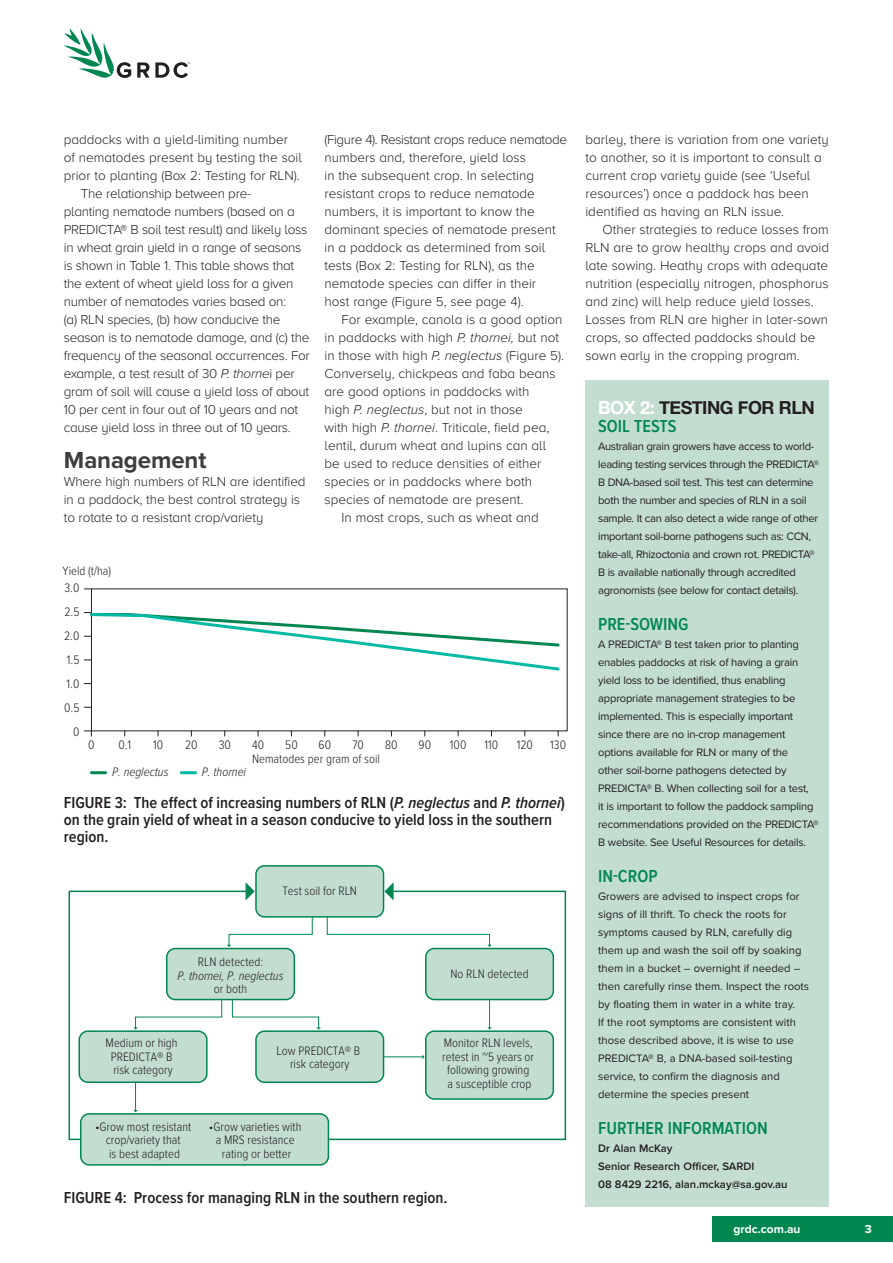
<style>
.page{position:relative;width:893px;height:1263px;background:#fff}
.page>*{position:absolute;margin:0;border:0;box-sizing:border-box;transform-origin:0 0}
._002_Precede{font:700 24px "Proxima Nova";letter-spacing:-.005em;color:#3e3e3f}
._004_B_O_Head{font:600 18px "Proxima Nova Cond";color:#008751}
._004_B_O_Heading{font:700 18px "Helvetica Neue";letter-spacing:-.03em;color:#231f20}
._011_Table_head{font:600 16.5px/17px "Proxima Nova Cond";color:#231f20}
._003_Body{font:300 13.5px/18px "Proxima Nova A";color:#231f20}
._003_Body_fullout{font:300 13.5px/18px "Proxima Nova A";color:#231f20}
._003_Body-2{font:300 13.5px/18px "Proxima Nova A";letter-spacing:-.02em;color:#231f20}
.t1{font:300 12.75px/13.5px "Proxima Nova Cond";color:#231f20;text-align:center}
.t2{font:italic 300 12.75px/13.5px "Proxima Nova Cond";color:#231f20;text-align:center}
.t3{font:700 12px "Proxima Nova";color:#fff}
._004_B_O_Body_fullou{font:11.25px/18px "Proxima Nova";letter-spacing:-.02em;color:#231f20}
._004_B_O_Body_fullou-2{font:11.25px/18px "Proxima Nova";color:#231f20}
._004_B_O_Body_fullou-3{font:600 11.25px "Proxima Nova";color:#231f20}
.s1{font-style:italic}
.s2{font-style:normal}
.s3{color:#fff}
</style>
<div class="page">
<div style="left:712px;top:1216px;width:181px;height:26px;background:#008751"></div>
<svg style="left:64px;top:28px;width:67px;height:50px"></svg>
<svg style="left:137px;top:62px;width:53px;height:16px"></svg>
<div style="left:585px;top:380px;width:244px;height:826px;background:#c3ded0"></div>
<svg style="left:84px;top:731px;width:8px;height:5px"></svg>
<svg style="left:91px;top:588px;width:476px;height:143px"></svg>
<hr style="left:91px;top:771px;width:15px;height:3px;background:#008751">
<hr style="left:181px;top:771px;width:14px;height:3px;background:#03b8a4">
<svg style="left:84px;top:611px;width:477px;height:61px"></svg>
<div style="left:256px;top:866px;width:128px;height:51px;background:#c3ded0;border-radius:9px"></div>
<div style="left:255px;top:865px;width:129px;height:53px;border:2px solid #008751;border-radius:9px"></div>
<div style="left:167px;top:948px;width:127px;height:51px;background:#c3ded0;border-radius:9px"></div>
<div style="left:166px;top:948px;width:129px;height:52px;border:2px solid #008751;border-radius:9px"></div>
<div style="left:256px;top:1031px;width:128px;height:51px;background:#c3ded0;border-radius:9px"></div>
<div style="left:255px;top:1030px;width:129px;height:53px;border:2px solid #008751;border-radius:9px"></div>
<div style="left:81px;top:1114px;width:247px;height:51px;background:#c3ded0;border-radius:9px"></div>
<div style="left:80px;top:1113px;width:249px;height:53px;border:2px solid #008751;border-radius:9px"></div>
<svg style="left:248px;top:916px;width:65px;height:19px"></svg>
<svg style="left:248px;top:999px;width:73px;height:31px"></svg>
<svg style="left:327px;top:890px;width:240px;height:251px"></svg>
<svg style="left:384px;top:882px;width:10px;height:18px"></svg>
<svg style="left:68px;top:890px;width:180px;height:251px"></svg>
<svg style="left:246px;top:882px;width:9px;height:18px"></svg>
<svg style="left:133px;top:1082px;width:5px;height:30px"></svg>
<hr style="left:384px;top:1056px;width:39px;height:1px;background:#008751">
<svg style="left:422px;top:1054px;width:3px;height:5px"></svg>
<p class="_003_Body_fullout" style="left:64px;top:130px;width:240px">paddocks with a yield-limiting number of nematodes present by testing the soil prior to planting (Box 2: Testing for RLN).</p>
<p class="_003_Body-2" style="left:64px;top:184px;width:248px;text-indent:17px">The relationship between pre-<br>planting nematode numbers (based on a PREDICTA® B soil test result) and likely loss in wheat grain yield in a range of seasons is shown in Table 1. This table shows that the extent of wheat yield loss for a given number of nematodes varies based on:<br>(a) RLN species, (b) how conducive the season is to nematode damage, and (c) the frequency of the seasonal occurrences. For example, a test result of 30 <span class="s1">P. thorne</span>i per gram of soil will cause a yield loss of about 10 per cent in four out of 10 years and not cause yield loss in three out of 10 years.</p>
<p class="_002_Precede" style="left:64px;top:442px;width:144px">Management</p>
<p class="_003_Body_fullout" style="left:64px;top:472px;width:243px">Where high numbers of RLN are identified in a paddock, the best control strategy is to rotate to a resistant crop/variety</p>
<p class="_003_Body_fullout" style="left:325px;top:130px;width:244px">(Figure 4). Resistant crops reduce nematode numbers and, therefore, yield loss<br>in the subsequent crop. In selecting resistant crops to reduce nematode numbers, it is important to know the dominant species of nematode present in a paddock as determined from soil tests (Box 2: Testing for RLN), as the nematode species can differ in their<br>host range (Figure 5, see page 4).</p>
<p class="_003_Body" style="left:325px;top:310px;width:241px;text-indent:17px">For example, canola is a good option in paddocks with high <span class="s1">P. thornei,</span> but not in those with high <span class="s1">P. neglectus</span> (Figure 5).<br>Conversely, chickpeas and faba beans are good options in paddocks with<br>high <span class="s1">P. neglectus</span>, but not in those<br>with high <span class="s1">P. thornei</span>. Triticale, field pea, lentil, durum wheat and lupins can all be used to reduce densities of either species or in paddocks where both species of nematode are present.</p>
<p class="_003_Body" style="left:342px;top:508px;width:199px">In most crops, such as wheat and</p>
<p class="t1" style="left:63px;top:563px;width:50px">Yield (t/ha)</p>
<p class="t1" style="left:64px;top:575px;width:17px;line-height:24px;text-align:right">3.0<br>2.5<br>2.0<br>1.5<br>1.0<br>0.5<br>0</p>
<p class="t1" style="left:118px;top:738px;width:14px">0.1</p>
<p class="t1" style="left:219px;top:738px;width:14px">30</p>
<p class="t1" style="left:252px;top:738px;width:13px">40</p>
<p class="t1" style="left:285px;top:738px;width:14px">50</p>
<p class="t1" style="left:319px;top:738px;width:14px">60</p>
<p class="t1" style="left:352px;top:738px;width:13px">70</p>
<p class="t1" style="left:385px;top:738px;width:14px">80</p>
<p class="t1" style="left:419px;top:738px;width:14px">90</p>
<p class="t1" style="left:450px;top:738px;width:18px">100</p>
<p class="t1" style="left:485px;top:738px;width:15px">110</p>
<p class="t1" style="left:517px;top:738px;width:18px">120</p>
<p class="t1" style="left:550px;top:738px;width:17px">130</p>
<p class="t1" style="left:252px;top:751px;width:129px">Nematodes per gram of soil</p>
<p class="t2" style="left:112px;top:765px;width:58px">P. neglectus</p>
<p class="t2" style="left:202px;top:765px;width:46px">P. thornei</p>
<p class="t1" style="left:88px;top:738px;width:8px">0</p>
<p class="t1" style="left:153px;top:738px;width:12px">10</p>
<p class="t1" style="left:185px;top:738px;width:14px">20</p>
<p class="_011_Table_head" style="left:64px;top:794px;width:503px">FIGURE 3: The effect of increasing numbers of RLN (<span class="s1">P. neglectus</span> and <span class="s1">P. thornei</span>) on the grain yield of wheat in a season conducive to yield loss in the southern region.</p>
<p class="t1" style="left:282px;top:884px;width:76px">Test soil for RLN</p>
<p class="t2" style="left:178px;top:954px;width:107px"><span class="s2">RLN detected:<br></span>P. thornei, P. neglectus <span class="s2">or both</span></p>
<p class="t1" style="left:450px;top:966px;width:80px">No RLN detected</p>
<p class="t1" style="left:106px;top:1036px;width:74px">Medium or high<br>PREDICTA® B risk category</p>
<p class="t1" style="left:277px;top:1043px;width:85px">Low PREDICTA® B risk category</p>
<p class="t1" style="left:442px;top:1036px;width:93px">Monitor RLN levels, retest in ~5 years or following growing<br>a susceptible crop</p>
<p class="t1" style="left:95px;top:1119px;width:98px">•Grow most resistant crop/variety that<br>is best adapted</p>
<p class="t1" style="left:209px;top:1119px;width:94px">•Grow varieties with a MRS resistance rating or better</p>
<p class="_011_Table_head" style="left:64px;top:1188px;width:385px">FIGURE 4: Process for managing RLN in the southern region.</p>
<p class="_003_Body" style="left:585px;top:130px;width:245px">barley, there is variation from one variety to another, so it is important to consult a current crop variety guide (see ‘Useful resources’) once a paddock has been identified as having an RLN issue.</p>
<p class="_003_Body" style="left:585px;top:220px;width:245px;text-indent:17px">Other strategies to reduce losses from RLN are to grow healthy crops and avoid late sowing. Heathy crops with adequate nutrition (especially nitrogen, phosphorus and zinc) will help reduce yield losses.<br>Losses from RLN are higher in later-sown crops, so affected paddocks should be sown early in the cropping program.</p>
<p class="_004_B_O_Heading" style="left:598px;top:393px;width:218px"><span class="s3">BOX 2:</span> TESTING FOR RLN</p>
<p class="_004_B_O_Head" style="left:598px;top:413px;width:80px">SOIL TESTS</p>
<p class="_004_B_O_Body_fullou" style="left:598px;top:437px;width:222px">Australian grain growers have access to world&shy;leading testing services through the PREDICTA® B DNA-based soil test. This test can determine both the number and species of RLN in a soil sample. It can also detect a wide range of other important soil-borne pathogens such as: CCN, take-all, Rhizoctonia and crown rot. PREDICTA® B is available nationally through accredited agronomists (see below for contact details).</p>
<p class="_004_B_O_Head" style="left:598px;top:611px;width:92px">PRE-SOWING</p>
<p class="_004_B_O_Body_fullou" style="left:598px;top:635px;width:222px">A PREDICTA® B test taken prior to planting enables paddocks at risk of having a grain yield loss to be identified, thus enabling appropriate management strategies to be implemented. This is especially important since there are no in-crop management options available for RLN or many of the<br>other soil-borne pathogens detected by PREDICTA® B. When collecting soil for a test,<br>it is important to follow the paddock sampling recommendations provided on the PREDICTA® B website. See Useful Resources for details.</p>
<p class="_004_B_O_Head" style="left:598px;top:863px;width:61px">IN-CROP</p>
<p class="_004_B_O_Body_fullou-2" style="left:598px;top:887px;width:213px">Growers are advised to inspect crops for signs of ill thrift. To check the roots for symptoms caused by RLN, carefully dig them up and wash the soil off by soaking them in a bucket – overnight if needed – then carefully rinse them. Inspect the roots by floating them in water in a white tray.<br>If the root symptoms are consistent with those described above, it is wise to use PREDICTA® B, a DNA-based soil-testing service, to confirm the diagnosis and determine the species present</p>
<p class="_004_B_O_Head" style="left:598px;top:1115px;width:171px">FURTHER INFORMATION</p>
<p class="_004_B_O_Body_fullou-3" style="left:598px;top:1140px;width:76px">Dr Alan McKay</p>
<p class="_004_B_O_Body_fullou-3" style="left:598px;top:1158px;width:158px">Senior Research Officer, SARDI</p>
<p class="_004_B_O_Body_fullou-3" style="left:598px;top:1176px;width:191px">08 8429 2216, alan.mckay@sa.gov.au</p>
<p class="t3" style="left:733px;top:1220px;width:69px">grdc.com.au</p>
<p class="t3" style="left:865px;top:1220px;width:9px">3</p>
</div>
